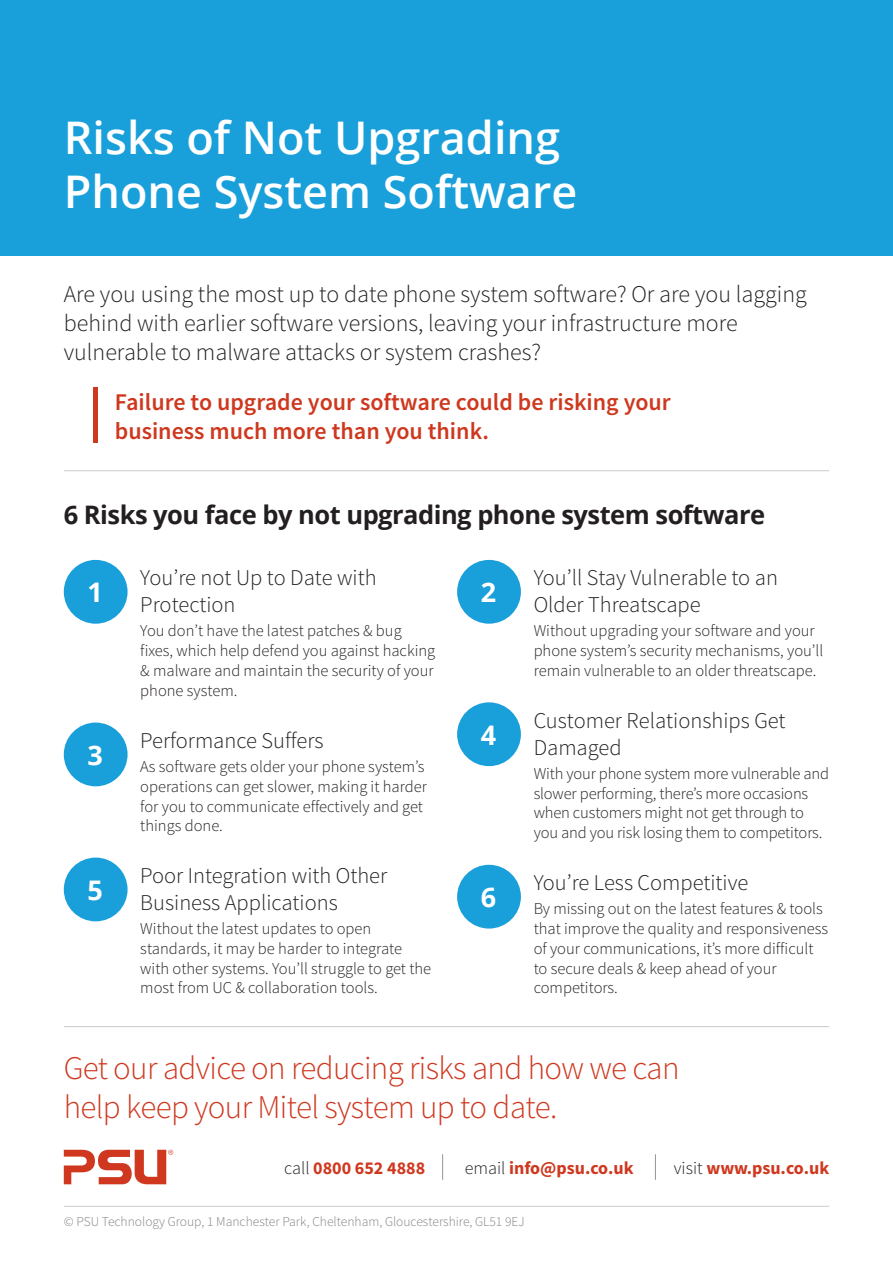
<style>
.page{position:relative;width:893px;height:1263px;background:#fff}
.page>*{position:absolute;margin:0;border:0;box-sizing:border-box;transform-origin:0 0}
.t1{font:600 45px/54px "Open Sans";color:#fff}
.t2{font:300 33px/39.6px "Source Sans Pro";letter-spacing:-.02em;color:#cf381f}
.t3{font:700 27px "Open Sans";color:#fff}
.t4{font:700 25.5px "Open Sans";letter-spacing:-.02em;color:#231f20}
.t5{font:300 24px/28.8px "Source Sans Pro";color:#231f20}
.t6{font:600 24px/28.8px "Source Sans Pro";color:#ce381e}
.t7{font:300 22.5px/27px "Source Sans Pro";color:#231f20}
.t8{font:700 18px "Source Sans Pro";color:#cf381f}
.t9{font:300 16.5px/19.8px "Source Sans Pro";color:#231f20}
.t10{font:300 13.5px "Source Sans Pro";color:#808285}
.s1{font-weight:300;color:#231f20}
</style>
<div class="page">
<div style="left:0;top:0;width:893px;height:255px;background:#199fda"></div>
<hr style="left:64px;top:470px;width:765px;height:1px;background:#939598">
<hr style="left:94px;top:388px;width:4px;height:55px;background:#ce381e">
<svg style="left:64px;top:1150px;width:109px;height:34px"></svg>
<svg style="left:442px;top:1154px;width:1px;height:26px"></svg>
<svg style="left:655px;top:1154px;width:1px;height:26px"></svg>
<hr style="left:64px;top:1206px;width:765px;height:1px;background:#939598">
<hr style="left:64px;top:1026px;width:765px;height:1px;background:#939598">
<div style="left:64px;top:560px;width:64px;height:64px;background:#199fda;border-radius:50%"></div>
<div style="left:457px;top:560px;width:64px;height:64px;background:#199fda;border-radius:50%"></div>
<div style="left:64px;top:857px;width:64px;height:64px;background:#199fda;border-radius:50%"></div>
<div style="left:457px;top:865px;width:64px;height:63px;background:#199fda;border-radius:50%"></div>
<div style="left:457px;top:702px;width:64px;height:64px;background:#199fda;border-radius:50%"></div>
<div style="left:64px;top:722px;width:64px;height:64px;background:#199fda;border-radius:50%"></div>
<p class="t1" style="left:64px;top:110px;width:515px">Risks of Not Upgrading<br>Phone System Software</p>
<p class="t5" style="left:64px;top:280px;width:744px">Are you using the most up to date phone system software? Or are you lagging behind with earlier software versions, leaving your infrastructure more vulnerable to malware attacks or system crashes?</p>
<p class="t6" style="left:115px;top:388px;width:558px">Failure to upgrade your software could be risking your business much more than you think.</p>
<p class="t4" style="left:64px;top:496px;width:703px">6 Risks you face by not upgrading phone system software</p>
<p class="t7" style="left:140px;top:564px;width:238px">You’re not Up to Date with<br>Protection</p>
<p class="t9" style="left:140px;top:621px;width:296px">You don’t have the latest patches &amp; bug fixes, which help defend you against hacking &amp; malware and maintain the security of your phone system.</p>
<p class="t3" style="left:88px;top:573px;width:17px">1</p>
<p class="t3" style="left:481px;top:573px;width:17px">2</p>
<p class="t3" style="left:88px;top:736px;width:17px">3</p>
<p class="t7" style="left:140px;top:727px;width:185px">Performance Suffers</p>
<p class="t9" style="left:140px;top:757px;width:288px">As software gets older your phone system’s operations can get slower, making it harder for you to communicate effectively and get things done.</p>
<p class="t3" style="left:481px;top:716px;width:17px">4</p>
<p class="t7" style="left:140px;top:862px;width:248px">Poor Integration with Other<br>Business Applications</p>
<p class="t9" style="left:140px;top:919px;width:292px">Without the latest updates to open standards, it may be harder to integrate with other systems. You’ll struggle to get the most from UC &amp; collaboration tools.</p>
<p class="t3" style="left:88px;top:871px;width:17px">5</p>
<p class="t3" style="left:481px;top:878px;width:17px">6</p>
<p class="t7" style="left:534px;top:564px;width:246px">You’ll Stay Vulnerable to an<br>Older Threatscape</p>
<p class="t9" style="left:534px;top:621px;width:291px">Without upgrading your software and your phone system’s security mechanisms, you’ll remain vulnerable to an older threatscape.</p>
<p class="t7" style="left:534px;top:707px;width:253px">Customer Relationships Get<br>Damaged</p>
<p class="t9" style="left:534px;top:763px;width:297px">With your phone system more vulnerable and slower performing, there’s more occasions when customers might not get through to you and you risk losing them to competitors.</p>
<p class="t7" style="left:534px;top:869px;width:216px">You’re Less Competitive</p>
<p class="t9" style="left:534px;top:899px;width:296px">By missing out on the latest features &amp; tools that improve the quality and responsiveness of your communications, it’s more difficult to secure deals &amp; keep ahead of your competitors.</p>
<p class="t2" style="left:64px;top:1048px;width:617px">Get our advice on reducing risks and how we can help keep your Mitel system up to date.</p>
<p class="t8" style="left:284px;top:1156px;width:143px"><span class="s1">call</span> 0800 652 4888</p>
<p class="t8" style="left:465px;top:1156px;width:170px"><span class="s1">email</span> info@psu.co.uk</p>
<p class="t8" style="left:674px;top:1156px;width:157px"><span class="s1">visit</span> www.psu.co.uk</p>
<p class="t10" style="left:64px;top:1214px;width:462px">© PSU Technology Group, 1 Manchester Park, Cheltenham, Gloucestershire, GL51 9EJ</p>
</div>
